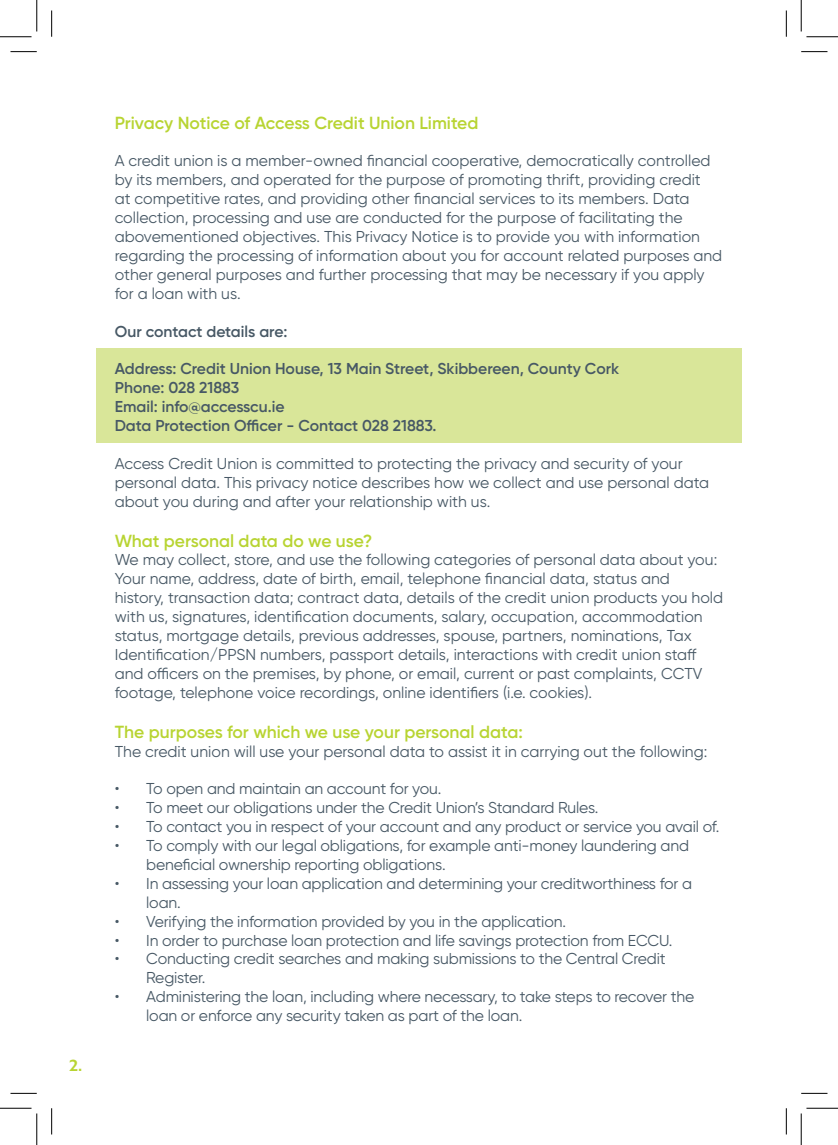
<style>
.page{position:relative;width:838px;height:1145px;background:#fff}
.page>*{position:absolute;margin:0;border:0;box-sizing:border-box;transform-origin:0 0}
.t1{font:600 17.5px "Gilroy";color:#b8d432}
.t2{font:700 17.5px "Autor";color:#b8d432}
.t3{font:15.75px/18.9px "Gilroy";color:#475865}
.t4{font:600 15.75px/18.9px "Gilroy";color:#475865}
</style>
<div class="page">
<div style="left:96px;top:348px;width:645px;height:95px;background:#d9e699"></div>
<svg style="left:10px;top:51px;width:27px;height:1px"></svg>
<svg style="left:801px;top:51px;width:26px;height:1px"></svg>
<svg style="left:10px;top:1093px;width:27px;height:1px"></svg>
<svg style="left:801px;top:1093px;width:26px;height:1px"></svg>
<svg style="left:51px;top:10px;width:1px;height:27px"></svg>
<svg style="left:51px;top:1108px;width:1px;height:26px"></svg>
<svg style="left:786px;top:10px;width:1px;height:27px"></svg>
<svg style="left:786px;top:1108px;width:1px;height:26px"></svg>
<hr style="left:0;top:36px;width:32px;height:1px;background:#000">
<hr style="left:806px;top:36px;width:31px;height:1px;background:#000">
<hr style="left:0;top:1108px;width:32px;height:1px;background:#000">
<hr style="left:806px;top:1108px;width:31px;height:1px;background:#000">
<hr style="left:36px;top:0;width:1px;height:31px;background:#000">
<hr style="left:36px;top:1113px;width:1px;height:32px;background:#000">
<hr style="left:800px;top:0;width:1px;height:31px;background:#000">
<hr style="left:800px;top:1113px;width:1px;height:32px;background:#000">
<p class="t2" style="left:69px;top:1055px;width:15px">2.</p>
<p class="t1" style="left:115px;top:112px;width:365px">Privacy Notice of Access Credit Union Limited</p>
<p class="t3" style="left:115px;top:151px;width:609px">A credit union is a member-owned financial cooperative, democratically controlled by its members, and operated for the purpose of promoting thrift, providing credit<br>at competitive rates, and providing other financial services to its members. Data collection, processing and use are conducted for the purpose of facilitating the abovementioned objectives. This Privacy Notice is to provide you with information regarding the processing of information about you for account related purposes and other general purposes and further processing that may be necessary if you apply for a loan with us.</p>
<p class="t4" style="left:115px;top:321px;width:174px">Our contact details are:</p>
<p class="t4" style="left:115px;top:359px;width:506px">Address: Credit Union House, 13 Main Street, Skibbereen, County Cork Phone: 028 21883<br>Email: info@accesscu.ie<br>Data Protection Officer - Contact 028 21883.</p>
<p class="t3" style="left:115px;top:454px;width:596px">Access Credit Union is committed to protecting the privacy and security of your personal data. This privacy notice describes how we collect and use personal data about you during and after your relationship with us.</p>
<p class="t1" style="left:115px;top:530px;width:259px">What personal data do we use?</p>
<p class="t3" style="left:115px;top:550px;width:610px">We may collect, store, and use the following categories of personal data about you:<br>Your name, address, date of birth, email, telephone financial data, status and history, transaction data; contract data, details of the credit union products you hold with us, signatures, identification documents, salary, occupation, accommodation status, mortgage details, previous addresses, spouse, partners, nominations, Tax Identification/PPSN numbers, passport details, interactions with credit union staff and officers on the premises, by phone, or email, current or past complaints, CCTV footage, telephone voice recordings, online identifiers (i.e. cookies).</p>
<p class="t1" style="left:115px;top:721px;width:409px">The purposes for which we use your personal data:</p>
<p class="t3" style="left:115px;top:741px;width:594px">The credit union will use your personal data to assist it in carrying out the following:</p>
<p class="t3" style="left:115px;top:779px;width:328px">• To open and maintain an account for you.</p>
<p class="t3" style="left:115px;top:798px;width:485px">• To meet our obligations under the Credit Union’s Standard Rules.</p>
<p class="t3" style="left:115px;top:817px;width:606px">• To contact you in respect of your account and any product or service you avail of.</p>
<p class="t3" style="left:146px;top:836px;width:544px;text-indent:-32px">• To comply with our legal obligations, for example anti-money laundering and beneficial ownership reporting obligations.</p>
<p class="t3" style="left:146px;top:874px;width:547px;text-indent:-32px">• In assessing your loan application and determining your creditworthiness for a loan.</p>
<p class="t3" style="left:115px;top:912px;width:453px">• Verifying the information provided by you in the application.</p>
<p class="t3" style="left:115px;top:930px;width:559px">• In order to purchase loan protection and life savings protection from ECCU.</p>
<p class="t3" style="left:146px;top:949px;width:521px;text-indent:-32px">• Conducting credit searches and making submissions to the Central Credit<br>Register.</p>
<p class="t3" style="left:146px;top:987px;width:549px;text-indent:-32px">• Administering the loan, including where necessary, to take steps to recover the loan or enforce any security taken as part of the loan.</p>
</div>
